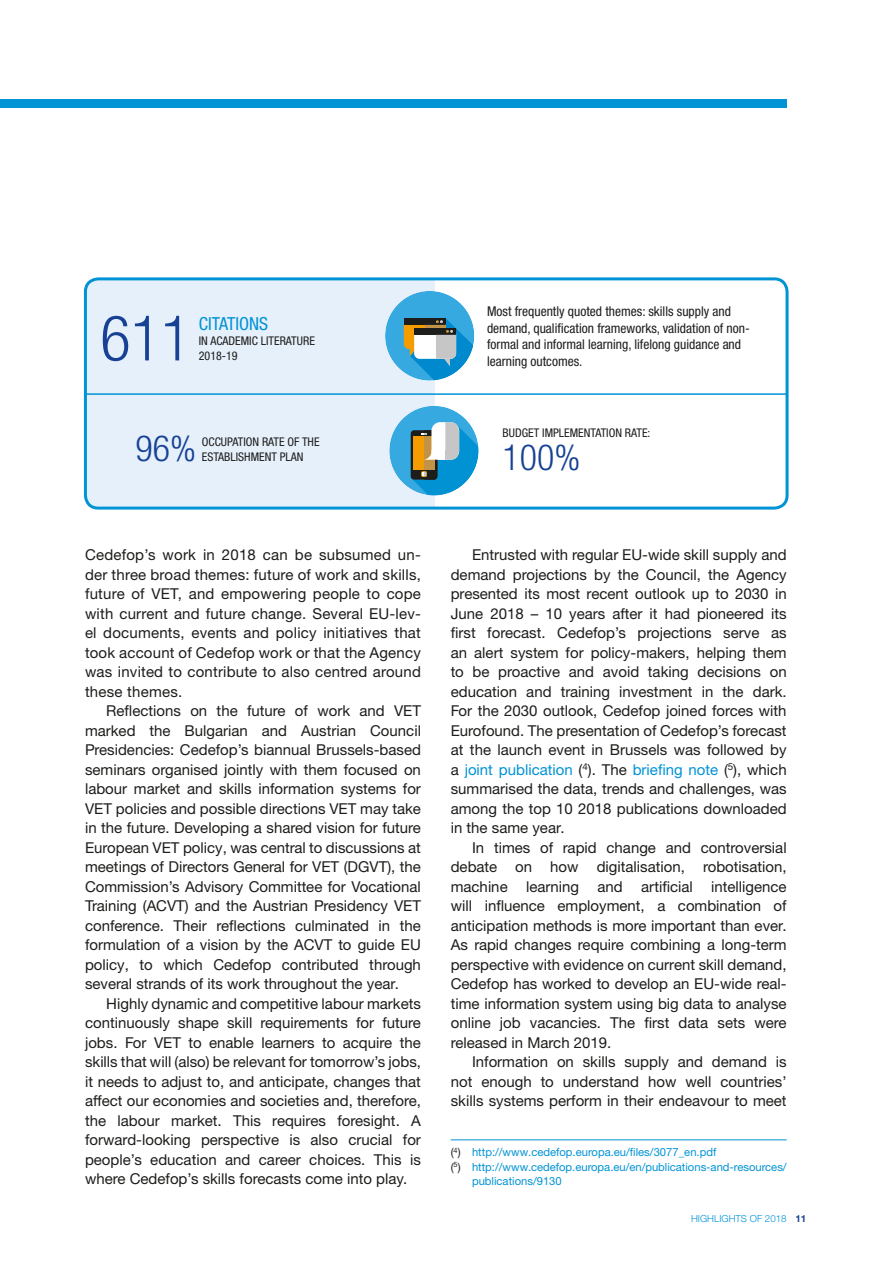
<style>
.page{position:relative;width:893px;height:1263px;background:#fff}
.page>*{position:absolute;margin:0;border:0;box-sizing:border-box;transform-origin:0 0}
.t1{font:300 condensed 63px "Helvetica Neue LTW1 G";color:#164194}
.t2{font:300 condensed 36px "Helvetica Neue LTW1 G";color:#164194}
.t3{font:condensed 18px "Helvetica Neue LTW1 G";color:#0093d6}
.First_paragraph{font:15px/19.5px "Helvetica Neue LTW1 G";color:#1d1d1b;text-align:justify}
.performance_text{font:condensed 13.5px/16.5px "Helvetica Neue LTW1 G";color:#1d1d1b}
.t4{font:condensed 12px/15px "Helvetica Neue LTW1 G";color:#1d1d1b}
.Footnote{font:11.25px/14.2px "Helvetica Neue LTW1 G";color:#0093d6}
.t5{font:300 9.75px "Helvetica Neue LTW1 G";color:#0093d6}
.s1{color:#0093d6}
.s2{color:#1d1d1b}
.s3{font-weight:700;color:#164194}
</style>
<div class="page">
<div style="left:85px;top:279px;width:349px;height:229px;background:#e6f0fb"></div>
<div style="left:84px;top:277px;width:705px;height:233px;border:3px solid #0093d6;border-radius:13px"></div>
<div style="left:389px;top:406px;width:89px;height:89px;background:#36a9e1;border-radius:50%"></div>
<div style="left:411px;top:430px;width:26px;height:50px;background:#1d1d1b;border-radius:3px"></div>
<svg style="left:412px;top:422px;width:66px;height:73px"></svg>
<div style="left:385px;top:291px;width:89px;height:90px;background:#36a9e1;border-radius:50%"></div>
<div style="left:404px;top:318px;width:42px;height:31px;background:#f59c00;border-radius:5px"></div>
<div style="left:404px;top:318px;width:42px;height:7px;background:#1d1d1b"></div>
<svg style="left:410px;top:318px;width:63px;height:62px"></svg>
<hr style="left:85px;top:393px;width:701px;height:2px;background:#0093d6">
<hr style="left:451px;top:1139px;width:336px;height:1px;background:#0093d6">
<div style="left:0;top:99px;width:787px;height:8px;background:#0093d6"></div>
<hr style="left:0;top:0;width:1px;height:1263px;background:#1d1d1b">
<p class="t1" style="left:100px;top:301px;width:92px">611</p>
<p class="t3" style="left:199px;top:313px;width:71px">CITATIONS</p>
<p class="t4" style="left:199px;top:333px;width:118px">IN ACADEMIC LITERATURE</p>
<p class="t4" style="left:199px;top:348px;width:40px">2018-19</p>
<p class="performance_text" style="left:487px;top:303px;width:264px">Most frequently quoted themes: skills supply and demand, qualification frameworks, validation of non&shy;formal and informal learning, lifelong guidance and learning outcomes.</p>
<p class="t4" style="left:503px;top:425px;width:149px">BUDGET IMPLEMENTATION RATE:</p>
<p class="t2" style="left:135px;top:427px;width:62px">96%</p>
<p class="t2" style="left:503px;top:436px;width:79px">100%</p>
<p class="t4" style="left:202px;top:434px;width:119px">OCCUPATION RATE OF THE<br>ESTABLISHMENT PLAN</p>
<p class="First_paragraph" style="left:85px;top:545px;width:337px">Cedefop’s work in 2018 can be subsumed un&shy;der three broad themes: future of work and skills, future of VET, and empowering people to cope with current and future change. Several EU-lev&shy;el documents, events and policy initiatives that took account of Cedefop work or that the Agency was invited to contribute to also centred around these themes.</p>
<p class="First_paragraph" style="left:85px;top:701px;width:337px;text-indent:21px">Reflections on the future of work and VET marked the Bulgarian and Austrian Council Presidencies: Cedefop’s biannual Brussels-based seminars organised jointly with them focused on labour market and skills information systems for VET policies and possible directions VET may take in the future. Developing a shared vision for future European VET policy, was central to discussions at meetings of Directors General for VET (DGVT), the Commission’s Advisory Committee for Vocational Training (ACVT) and the Austrian Presidency VET conference. Their reflections culminated in the formulation of a vision by the ACVT to guide EU policy, to which Cedefop contributed through several strands of its work throughout the year.</p>
<p class="First_paragraph" style="left:85px;top:993px;width:337px;text-indent:21px">Highly dynamic and competitive labour markets continuously shape skill requirements for future jobs. For VET to enable learners to acquire the skills that will (also) be relevant for tomorrow’s jobs, it needs to adjust to, and anticipate, changes that affect our economies and societies and, therefore, the labour market. This requires foresight. A forward-looking perspective is also crucial for people’s education and career choices. This is where Cedefop’s skills forecasts come into play.</p>
<p class="First_paragraph" style="left:451px;top:545px;width:337px;text-indent:21px">Entrusted with regular EU-wide skill supply and demand projections by the Council, the Agency presented its most recent outlook up to 2030 in June 2018 – 10 years after it had pioneered its first forecast. Cedefop’s projections serve as an alert system for policy-makers, helping them to be proactive and avoid taking decisions on education and training investment in the dark.<br>For the 2030 outlook, Cedefop joined forces with Eurofound. The presentation of Cedefop’s forecast at the launch event in Brussels was followed by a <span class="s1">joint publication</span> (<sup>4</sup>). The <span class="s1">briefing note</span> (<sup>5</sup>), which summarised the data, trends and challenges, was among the top 10 2018 publications downloaded in the same year.</p>
<p class="First_paragraph" style="left:451px;top:837px;width:337px;text-indent:21px">In times of rapid change and controversial debate on how digitalisation, robotisation, machine learning and artificial intelligence will influence employment, a combination of anticipation methods is more important than ever.<br>As rapid changes require combining a long-term perspective with evidence on current skill demand, Cedefop has worked to develop an EU-wide real&shy;time information system using big data to analyse online job vacancies. The first data sets were released in March 2019.</p>
<p class="First_paragraph" style="left:451px;top:1052px;width:337px;text-indent:21px">Information on skills supply and demand is not enough to understand how well countries’ skills systems perform in their endeavour to meet</p>
<p class="Footnote" style="left:451px;top:1145px;width:267px"><span class="s2">(</span><sup>4</sup><span class="s2">)</span> http://www.cedefop.europa.eu/files/3077_en.pdf</p>
<p class="Footnote" style="left:472px;top:1159px;width:316px;text-indent:-21px"><span class="s2">(</span><sup>5</sup><span class="s2">)</span> http://www.cedefop.europa.eu/en/publications-and-resources/ publications/9130</p>
<p class="t5" style="left:691px;top:1213px;width:117px">HIGHLIGHTS OF 2018 <span class="s3">11</span></p>
</div>
